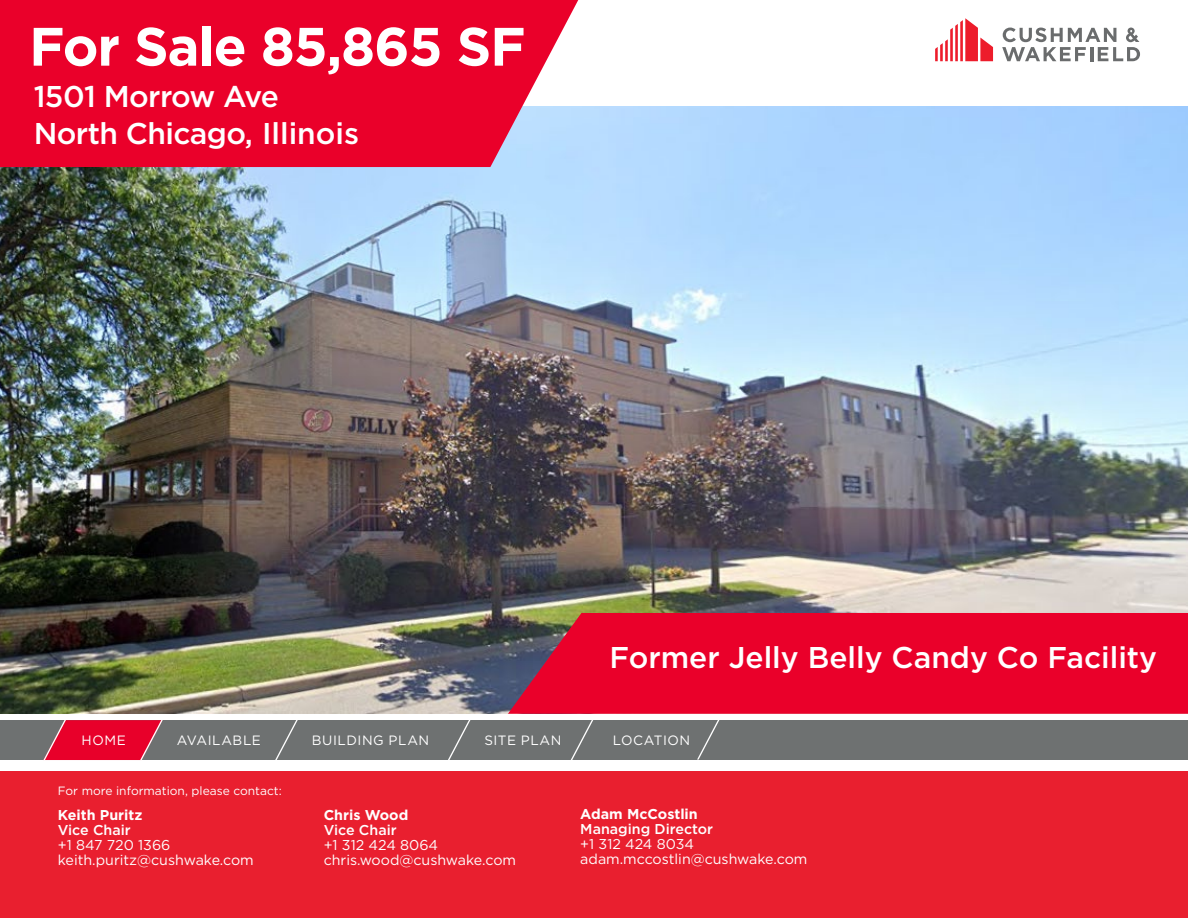
<style>
.page{position:relative;width:1188px;height:918px;background:#fff}
.page>*{position:absolute;margin:0;border:0;box-sizing:border-box;transform-origin:0 0}
.t1{font:700 54px "Gotham";letter-spacing:-.02em;color:#fff}
.t2{font:500 30px/36.9px "Gotham";letter-spacing:-.02em;color:#fff}
.t3{font:500 30px "Gotham";color:#fff}
.t4{font:14.25px/15px "Gotham";color:#fff}
.t5{font:500 14.25px "Gotham";color:#fff}
.t6{font:700 14.25px "Gotham";color:#fff}
.t7{font:13.5px "Gotham";letter-spacing:.04em;color:#fff}
.t8{font:12px "Gotham";color:#fff}
</style>
<div class="page">
<img style="left:0;top:106px;width:1188px;height:608px">
<div style="left:0;top:720px;width:1188px;height:40px;background:#6e7171"></div>
<svg style="left:43px;top:720px;width:120px;height:40px"></svg>
<svg style="left:275px;top:720px;width:23px;height:40px"></svg>
<svg style="left:448px;top:720px;width:23px;height:40px"></svg>
<svg style="left:571px;top:720px;width:22px;height:40px"></svg>
<svg style="left:697px;top:720px;width:23px;height:40px"></svg>
<div style="left:0;top:771px;width:1188px;height:147px;background:#e91f2f"></div>
<svg style="left:0;top:0;width:578px;height:167px;background:#e81139"></svg>
<svg style="left:935px;top:18px;width:58px;height:43px"></svg>
<svg style="left:1002px;top:28px;width:138px;height:33px"></svg>
<svg style="left:508px;top:613px;width:680px;height:101px;background:#e0062e"></svg>
<h1 class="t1" style="left:29px;top:11px;width:498px">For Sale 85,865 SF</h1>
<h2 class="t2" style="left:34px;top:78px;width:327px">1501 Morrow Ave<br>North Chicago, Illinois</h2>
<h2 class="t3" style="left:609px;top:637px;width:549px">Former Jelly Belly Candy Co Facility</h2>
<p class="t7" style="left:82px;top:732px;width:46px">HOME</p>
<p class="t7" style="left:177px;top:732px;width:86px">AVAILABLE</p>
<p class="t7" style="left:312px;top:732px;width:119px">BUILDING PLAN</p>
<p class="t7" style="left:484px;top:732px;width:79px">SITE PLAN</p>
<p class="t7" style="left:613px;top:732px;width:79px">LOCATION</p>
<p class="t8" style="left:58px;top:783px;width:225px">For more information, please contact:</p>
<p class="t6" style="left:58px;top:805px;width:86px">Keith Puritz</p>
<p class="t5" style="left:58px;top:820px;width:74px">Vice Chair</p>
<p class="t4" style="left:58px;top:837px;width:197px">+1 847 720 1366 keith.puritz@cushwake.com</p>
<p class="t6" style="left:324px;top:805px;width:86px">Chris Wood</p>
<p class="t5" style="left:324px;top:820px;width:74px">Vice Chair</p>
<p class="t4" style="left:324px;top:837px;width:194px">+1 312 424 8064 chris.wood@cushwake.com</p>
<p class="t6" style="left:580px;top:804px;width:119px">Adam McCostlin</p>
<p class="t5" style="left:580px;top:819px;width:134px">Managing Director</p>
<p class="t4" style="left:580px;top:836px;width:229px">+1 312 424 8034 adam.mccostlin@cushwake.com</p>
</div>
